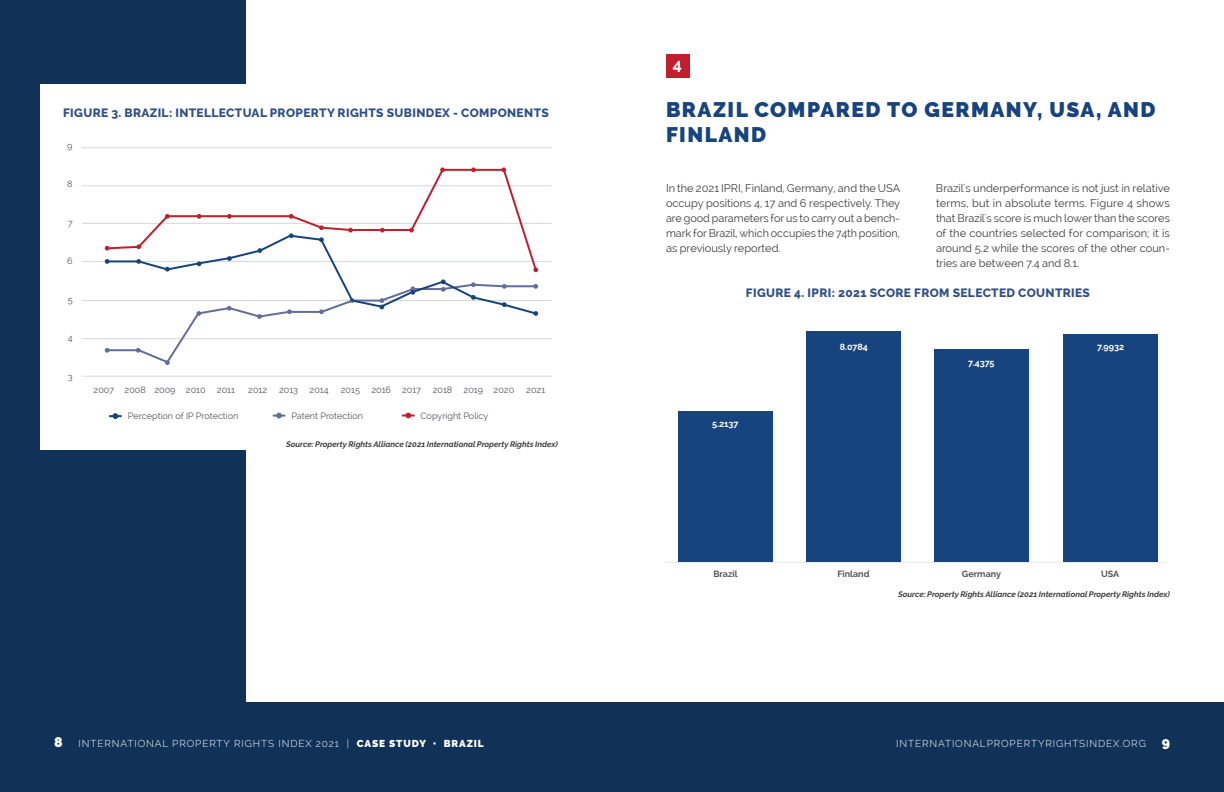
<style>
.page{position:relative;width:1224px;height:792px;background:#fff}
.page>*{position:absolute;margin:0;border:0;box-sizing:border-box;transform-origin:0 0}
.t1{font:900 21px/25.2px "Raleway";letter-spacing:.07em;color:#17437e}
.t2{font:700 16px "Raleway";color:#fff}
.t3{font:800 12px "Raleway";letter-spacing:.03em;color:#304f87}
.t4{font:11px/15px "Raleway";color:#3e3e3f;text-align:justify}
.t5{font:300 10px "Raleway";letter-spacing:.09em;color:#fff}
.t6{font:9px "Raleway";color:#57545c}
.t7{font:700 9px "Raleway";color:#fff}
.t8{font:700 9px "Raleway";color:#57545c}
.t9{font:italic 700 8px "Raleway";color:#3e3e3f}
.s1{font-weight:900;font-size:14px}
.s2{font-weight:900}
</style>
<div class="page">
<div style="left:0;top:702px;width:1224px;height:90px;background:#113258"></div>
<div style="left:0;top:0;width:246px;height:716px;background:#113258"></div>
<div style="left:41px;top:84px;width:225px;height:365px;background:#fff"></div>
<svg style="left:402px;top:413px;width:13px;height:5px"></svg>
<svg style="left:109px;top:413px;width:13px;height:6px"></svg>
<svg style="left:273px;top:413px;width:12px;height:5px"></svg>
<hr style="left:82px;top:147px;width:470px;height:1px;background:#96a2aa">
<hr style="left:82px;top:185px;width:470px;height:1px;background:#96a2aa">
<hr style="left:82px;top:223px;width:470px;height:1px;background:#96a2aa">
<hr style="left:82px;top:261px;width:470px;height:1px;background:#96a2aa">
<hr style="left:82px;top:300px;width:470px;height:1px;background:#96a2aa">
<hr style="left:82px;top:338px;width:470px;height:1px;background:#96a2aa">
<hr style="left:82px;top:376px;width:470px;height:1px;background:#96a2aa">
<svg style="left:105px;top:168px;width:433px;height:57px"></svg>
<svg style="left:165px;top:214px;width:5px;height:5px"></svg>
<svg style="left:197px;top:214px;width:4px;height:5px"></svg>
<svg style="left:227px;top:214px;width:5px;height:5px"></svg>
<svg style="left:289px;top:214px;width:5px;height:5px"></svg>
<svg style="left:440px;top:167px;width:5px;height:5px"></svg>
<svg style="left:471px;top:167px;width:5px;height:5px"></svg>
<svg style="left:501px;top:167px;width:5px;height:5px"></svg>
<svg style="left:105px;top:225px;width:433px;height:140px"></svg>
<div style="left:678px;top:412px;width:94px;height:150px;background:#17437e"></div>
<div style="left:807px;top:331px;width:94px;height:231px;background:#17437e"></div>
<div style="left:934px;top:349px;width:94px;height:213px;background:#17437e"></div>
<div style="left:1063px;top:334px;width:94px;height:227px;background:#17437e"></div>
<hr style="left:666px;top:562px;width:500px;height:1px;background:#96a2aa">
<div style="left:666px;top:54px;width:23px;height:24px;background:#c01f2e"></div>
<p class="t3" style="left:63px;top:106px;width:487px">FIGURE 3. BRAZIL: INTELLECTUAL PROPERTY RIGHTS SUBINDEX - COMPONENTS</p>
<p class="t6" style="left:67px;top:140px;width:7px">9</p>
<p class="t6" style="left:67px;top:179px;width:7px">8</p>
<p class="t6" style="left:68px;top:217px;width:6px">7</p>
<p class="t6" style="left:67px;top:256px;width:7px">6</p>
<p class="t6" style="left:68px;top:294px;width:6px">5</p>
<p class="t6" style="left:68px;top:333px;width:6px">4</p>
<p class="t6" style="left:68px;top:371px;width:6px">3</p>
<p class="t6" style="left:94px;top:385px;width:114px">2007 2008 2009 2010</p>
<p class="t6" style="left:217px;top:385px;width:20px">2011</p>
<p class="t6" style="left:248px;top:385px;width:20px">2012</p>
<p class="t6" style="left:279px;top:385px;width:21px">2013</p>
<p class="t6" style="left:310px;top:385px;width:21px">2014</p>
<p class="t6" style="left:341px;top:385px;width:21px">2015</p>
<p class="t6" style="left:371px;top:385px;width:51px">2016 2017</p>
<p class="t6" style="left:433px;top:385px;width:83px">2018 2019 2020</p>
<p class="t6" style="left:526px;top:385px;width:20px">2021</p>
<p class="t6" style="left:128px;top:411px;width:112px">Perception of IP Protection</p>
<p class="t6" style="left:291px;top:411px;width:73px">Patent Protection</p>
<p class="t6" style="left:420px;top:410px;width:69px">Copyright Policy</p>
<p class="t9" style="left:286px;top:439px;width:273px">Source: Property Rights Alliance (2021 International Property Rights Index)</p>
<h2 class="t2" style="left:673px;top:56px;width:11px">4</h2>
<h1 class="t1" style="left:666px;top:97px;width:491px">BRAZIL COMPARED TO GERMANY, USA, AND<br>FINLAND</h1>
<p class="t4" style="left:666px;top:180px;width:236px">In the 2021 IPRI, Finland, Germany, and the USA occupy positions 4, 17 and 6 respectively. They are good parameters for us to carry out a bench&shy;mark for Brazil, which occupies the 74th position, as previously reported.</p>
<p class="t4" style="left:936px;top:180px;width:236px">Brazil's underperformance is not just in relative terms, but in absolute terms. Figure 4 shows that Brazil's score is much lower than the scores of the countries selected for comparison; it is around 5.2 while the scores of the other coun&shy;tries are between 7.4 and 8.1.</p>
<p class="t3" style="left:746px;top:286px;width:346px">FIGURE 4. IPRI: 2021 SCORE FROM SELECTED COUNTRIES</p>
<p class="t7" style="left:712px;top:419px;width:28px">5.2137</p>
<p class="t8" style="left:713px;top:569px;width:26px">Brazil</p>
<p class="t7" style="left:840px;top:342px;width:30px">8.0784</p>
<p class="t7" style="left:968px;top:358px;width:28px">7.4375</p>
<p class="t7" style="left:1097px;top:342px;width:29px">7.9932</p>
<p class="t8" style="left:837px;top:569px;width:34px">Finland</p>
<p class="t8" style="left:962px;top:569px;width:41px">Germany</p>
<p class="t8" style="left:1101px;top:569px;width:20px">USA</p>
<p class="t9" style="left:898px;top:589px;width:273px">Source: Property Rights Alliance (2021 International Property Rights Index)</p>
<p class="t5" style="left:54px;top:737px;width:431px"><span class="s1">8</span> INTERNATIONAL PROPERTY RIGHTS INDEX 2021 | <span class="s2">CASE STUDY • BRAZIL</span></p>
<p class="t5" style="left:896px;top:737px;width:275px">INTERNATIONALPROPERTYRIGHTSINDEX.ORG <span class="s1">9</span></p>
</div>
